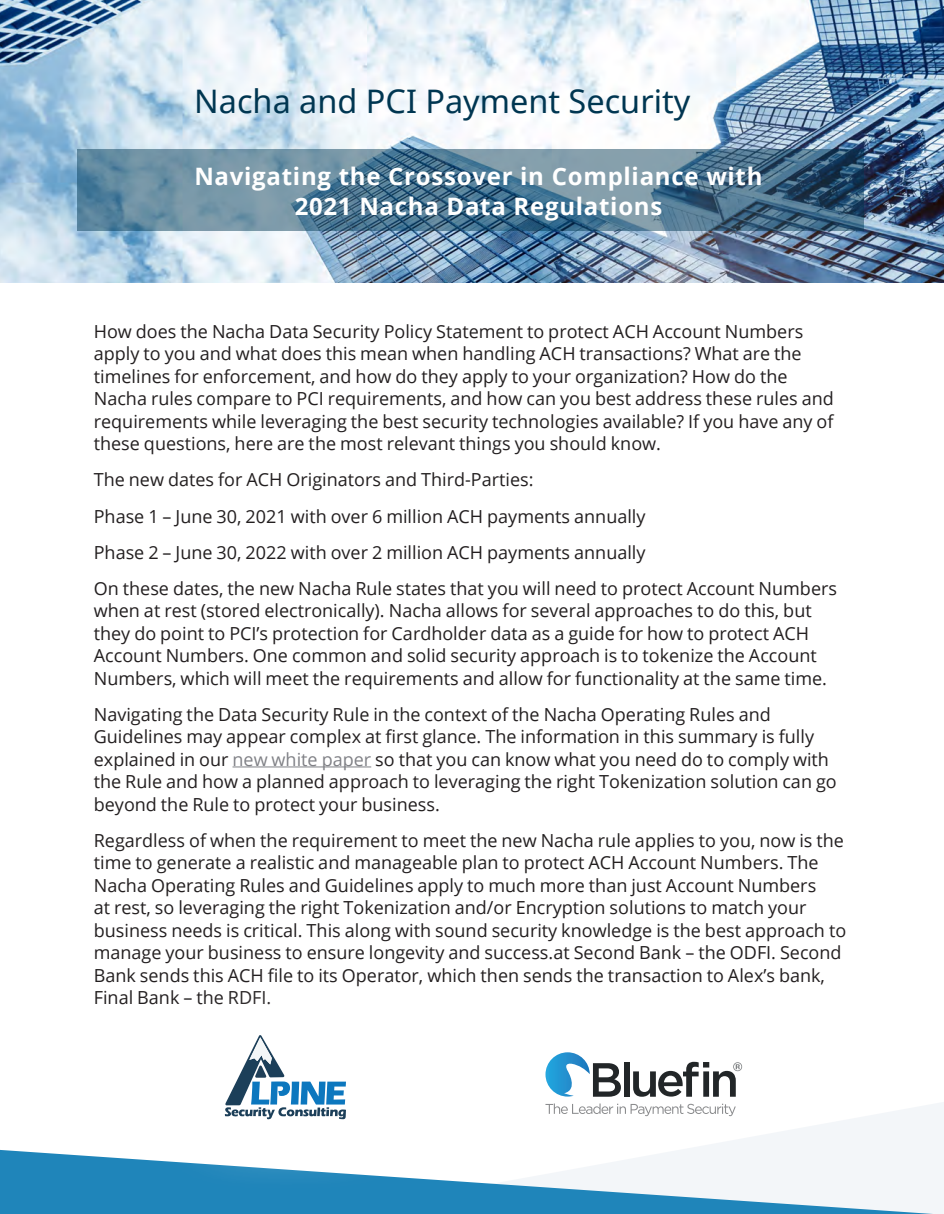
<style>
.page{position:relative;width:944px;height:1214px;background:#fff}
.page>*{position:absolute;margin:0;border:0;box-sizing:border-box;transform-origin:0 0}
.t1{font:32.4px "Noto Sans";color:#003651}
.Heading_12_pt{font:700 24px/30px "Open Sans";letter-spacing:.03em;color:#fff;text-align:center}
.Body_12_pt{font:18px/22.5px "Open Sans";color:#231f20}
.s1{color:#808186}
</style>
<div class="page">
<svg style="left:646px;top:1102px;width:298px;height:112px;fill:#f6f8fa"></svg>
<svg style="left:0;top:1149px;width:933px;height:65px"></svg>
<div style="left:623px;top:1061px;width:6px;height:35px;background:#222628"></div>
<svg style="left:545px;top:1052px;width:76px;height:44px"></svg>
<svg style="left:633px;top:1061px;width:109px;height:35px"></svg>
<svg style="left:545px;top:1103px;width:190px;height:13px"></svg>
<hr style="left:232px;top:766px;width:139px;height:1px;background:#808186">
<img style="left:0;top:0;width:944px;height:283px">
<svg style="left:78px;top:149px;width:785px;height:82px;background:#577c94"></svg>
<div style="left:152px;top:963px;width:269px;height:230px;background:#fff"></div>
<svg style="left:225px;top:1035px;width:121px;height:84px"></svg>
<h1 class="t1" style="left:194px;top:79px;width:497px">Nacha and PCI Payment Security</h1>
<p class="Heading_12_pt" style="left:194px;top:160px;width:569px">Navigating the Crossover in Compliance with<br>2021 Nacha Data Regulations</p>
<p class="Body_12_pt" style="left:94px;top:320px;width:741px">How does the Nacha Data Security Policy Statement to protect ACH Account Numbers apply to you and what does this mean when handling ACH transactions? What are the timelines for enforcement, and how do they apply to your organization? How do the Nacha rules compare to PCI requirements, and how can you best address these rules and requirements while leveraging the best security technologies available? If you have any of these questions, here are the most relevant things you should know.</p>
<p class="Body_12_pt" style="left:94px;top:468px;width:441px">The new dates for ACH Originators and Third-Parties:</p>
<p class="Body_12_pt" style="left:94px;top:504px;width:553px">Phase 1 – June 30, 2021 with over 6 million ACH payments annually</p>
<p class="Body_12_pt" style="left:94px;top:540px;width:553px">Phase 2 – June 30, 2022 with over 2 million ACH payments annually</p>
<p class="Body_12_pt" style="left:94px;top:576px;width:744px">On these dates, the new Nacha Rule states that you will need to protect Account Numbers when at rest (stored electronically). Nacha allows for several approaches to do this, but they do point to PCI’s protection for Cardholder data as a guide for how to protect ACH Account Numbers. One common and solid security approach is to tokenize the Account Numbers, which will meet the requirements and allow for functionality at the same time.</p>
<p class="Body_12_pt" style="left:94px;top:702px;width:744px">Navigating the Data Security Rule in the context of the Nacha Operating Rules and Guidelines may appear complex at first glance. The information in this summary is fully explained in our <span class="s1">new white paper</span> so that you can know what you need do to comply with the Rule and how a planned approach to leveraging the right Tokenization solution can go beyond the Rule to protect your business.</p>
<p class="Body_12_pt" style="left:94px;top:828px;width:754px">Regardless of when the requirement to meet the new Nacha rule applies to you, now is the time to generate a realistic and manageable plan to protect ACH Account Numbers. The Nacha Operating Rules and Guidelines apply to much more than just Account Numbers<br>at rest, so leveraging the right Tokenization and/or Encryption solutions to match your business needs is critical. This along with sound security knowledge is the best approach to manage your business to ensure longevity and success.at Second Bank – the ODFI. Second Bank sends this ACH file to its Operator, which then sends the transaction to Alex’s bank, Final Bank – the RDFI.</p>
</div>
